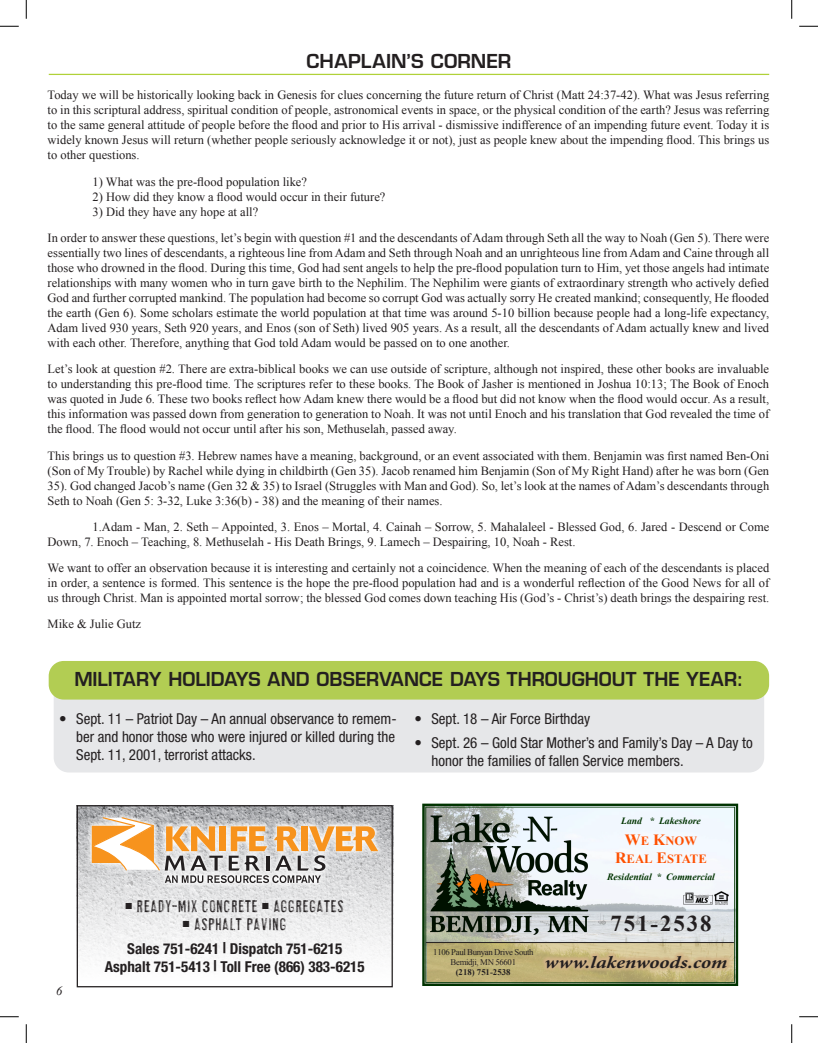
<style>
.page{position:relative;width:818px;height:1043px;background:#fff}
.page>*{position:absolute;margin:0;border:0;box-sizing:border-box;transform-origin:0 0}
.t1{font:700 22.62px "Times New Roman";letter-spacing:.085em;color:#231f20}
.t2{font:600 18.75px "Eurostile";color:#231f20}
.t3{font:italic 700 17.25px "Minion Pro";color:#231f20;scale:1.17 1}
.Military_Holidays{font:condensed 15px/18px "Helvetica Neue LT Pro";color:#231f20;text-align:justify}
.t4{font:700 condensed 15px/18px "Helvetica Neue LT Pro";color:#231f20;text-align:center}
.t5{font:15px "AL Highlight";color:#231f20}
.BODY_COPY{font:12.5px/15px "Times New Roman";color:#231f20;text-align:justify}
.t6{font:700 12.5px/18px "Times New Roman";color:#ff5000;text-align:center}
.t7{font:italic 12.5px "Times New Roman";color:#231f20}
.t8{font:italic 700 9.62px "Times New Roman";color:#030}
.t9{font:8.62px/10.1px "Times New Roman";letter-spacing:-.04em;color:#231f20;text-align:center}
.s1{font-size:15.62px}
.s2{font-weight:700}
</style>
<div class="page">
<hr style="left:49px;top:74px;width:720px;height:1px;background:#b0d138">
<img style="left:79px;top:807px;width:312px;height:156px">
<div style="left:77px;top:805px;width:316px;height:182px;border:1px solid #231f20"></div>
<svg style="left:85px;top:810px;width:299px;height:79px;background:#c4c5c7"></svg>
<svg style="left:92px;top:817px;width:286px;height:66px;background:#d6bea4"></svg>
<svg style="left:422px;top:803px;width:316px;height:183px;fill:#eff5fb"></svg>
<div style="left:426px;top:942px;width:307px;height:40px;background:#c90;opacity:.31"></div>
<hr style="left:426px;top:942px;width:307px;height:1px;background:#231f20">
<img style="left:430px;top:814px;width:158px;height:120px">
<img style="left:682px;top:891px;width:31px;height:15px">
<img style="left:714px;top:891px;width:14px;height:13px">
<svg style="left:540px;top:951px;width:191px;height:21px;background:#cfb887"></svg>
<div style="left:54px;top:669px;width:710px;height:103px;background:#e6e7e9;border-radius:15px"></div>
<div style="left:49px;top:661px;width:720px;height:38px;background:#b2cd53;border-radius:15px"></div>
<svg style="left:0;top:25px;width:19px;height:2px"></svg>
<svg style="left:799px;top:25px;width:19px;height:2px"></svg>
<svg style="left:0;top:1016px;width:19px;height:1px"></svg>
<svg style="left:799px;top:1016px;width:19px;height:1px"></svg>
<svg style="left:25px;top:0;width:2px;height:19px"></svg>
<svg style="left:25px;top:1024px;width:2px;height:18px"></svg>
<svg style="left:791px;top:0;width:1px;height:19px"></svg>
<svg style="left:791px;top:1024px;width:1px;height:18px"></svg>
<p class="t2" style="left:306px;top:49px;width:206px">CHAPLAIN’S CORNER</p>
<p class="BODY_COPY" style="left:48px;top:87px;width:723px">Today we will be historically looking back in Genesis for clues concerning the future return of Christ (Matt 24:37-42). What was Jesus referring to in this scriptural address, spiritual condition of people, astronomical events in space, or the physical condition of the earth? Jesus was referring to the same general attitude of people before the flood and prior to His arrival - dismissive indifference of an impending future event. Today it is widely known Jesus will return (whether people seriously acknowledge it or not), just as people knew about the impending flood. This brings us to other questions.</p>
<p class="BODY_COPY" style="left:93px;top:174px;width:216px">1) What was the pre-flood population like?</p>
<p class="BODY_COPY" style="left:93px;top:189px;width:294px">2) How did they know a flood would occur in their future?</p>
<p class="BODY_COPY" style="left:93px;top:204px;width:167px">3) Did they have any hope at all?</p>
<p class="BODY_COPY" style="left:48px;top:230px;width:723px">In order to answer these questions, let’s begin with question #1 and the descendants of Adam through Seth all the way to Noah (Gen 5). There were essentially two lines of descendants, a righteous line from Adam and Seth through Noah and an unrighteous line from Adam and Caine through all those who drowned in the flood. During this time, God had sent angels to help the pre-flood population turn to Him, yet those angels had intimate relationships with many women who in turn gave birth to the Nephilim. The Nephilim were giants of extraordinary strength who actively defied God and further corrupted mankind. The population had become so corrupt God was actually sorry He created mankind; consequently, He flooded the earth (Gen 6). Some scholars estimate the world population at that time was around 5-10 billion because people had a long-life expectancy, Adam lived 930 years, Seth 920 years, and Enos (son of Seth) lived 905 years. As a result, all the descendants of Adam actually knew and lived with each other. Therefore, anything that God told Adam would be passed on to one another.</p>
<p class="BODY_COPY" style="left:48px;top:361px;width:723px">Let’s look at question #2. There are extra-biblical books we can use outside of scripture, although not inspired, these other books are invaluable to understanding this pre-flood time. The scriptures refer to these books. The Book of Jasher is mentioned in Joshua 10:13; The Book of Enoch was quoted in Jude 6. These two books reflect how Adam knew there would be a flood but did not know when the flood would occur. As a result, this information was passed down from generation to generation to Noah. It was not until Enoch and his translation that God revealed the time of the flood. The flood would not occur until after his son, Methuselah, passed away.</p>
<p class="BODY_COPY" style="left:48px;top:447px;width:723px">This brings us to question #3. Hebrew names have a meaning, background, or an event associated with them. Benjamin was first named Ben-Oni (Son of My Trouble) by Rachel while dying in childbirth (Gen 35). Jacob renamed him Benjamin (Son of My Right Hand) after he was born (Gen 35). God changed Jacob’s name (Gen 32 &amp; 35) to Israel (Struggles with Man and God). So, let’s look at the names of Adam’s descendants through Seth to Noah (Gen 5: 3-32, Luke 3:36(b) - 38) and the meaning of their names.</p>
<p class="BODY_COPY" style="left:48px;top:519px;width:723px;text-indent:45px">1.Adam - Man, 2. Seth – Appointed, 3. Enos – Mortal, 4. Cainah – Sorrow, 5. Mahalaleel - Blessed God, 6. Jared - Descend or Come<br>Down, 7. Enoch – Teaching, 8. Methuselah - His Death Brings, 9. Lamech – Despairing, 10, Noah - Rest.</p>
<p class="BODY_COPY" style="left:48px;top:560px;width:723px">We want to offer an observation because it is interesting and certainly not a coincidence. When the meaning of each of the descendants is placed in order, a sentence is formed. This sentence is the hope the pre-flood population had and is a wonderful reflection of the Good News for all of us through Christ. Man is appointed mortal sorrow; the blessed God comes down teaching His (God’s - Christ’s) death brings the despairing rest.</p>
<p class="BODY_COPY" style="left:48px;top:616px;width:95px">Mike &amp; Julie Gutz</p>
<p class="t2" style="left:74px;top:667px;width:670px">MILITARY HOLIDAYS AND OBSERVANCE DAYS THROUGHOUT THE YEAR:</p>
<p class="Military_Holidays" style="left:76px;top:710px;width:322px;text-indent:-17px">• Sept. 11 – Patriot Day – An annual observance to remem&shy;ber and honor those who were injured or killed during the Sept. 11, 2001, terrorist attacks.</p>
<p class="Military_Holidays" style="left:414px;top:710px;width:177px">• Sept. 18 – Air Force Birthday</p>
<p class="Military_Holidays" style="left:431px;top:733px;width:323px;text-indent:-17px">• Sept. 26 – Gold Star Mother’s and Family’s Day – A Day to honor the families of fallen Service members.</p>
<p class="t7" style="left:56px;top:982px;width:8px">6</p>
<p class="t5" style="left:125px;top:896px;width:220px">■ READY-MIX CONCRETE ■ AGGREGATES</p>
<p class="t5" style="left:183px;top:915px;width:105px">■ ASPHALT PAVING</p>
<p class="t4" style="left:105px;top:939px;width:261px">Sales 751-6241 | Dispatch 751-6215<br>Asphalt 751-5413 | Toll Free (866) 383-6215</p>
<p class="t8" style="left:621px;top:814px;width:81px">Land * Lakeshore</p>
<p class="t6" style="left:615px;top:831px;width:93px"><span class="s1">W</span>E <span class="s1">K</span>NOW<br><span class="s1">R</span>EAL <span class="s1">E</span>STATE</p>
<p class="t8" style="left:607px;top:869px;width:109px">Residential * Commercial</p>
<p class="t9" style="left:433px;top:946px;width:102px">1106 Paul Bunyan Drive South<br>Bemidji, MN 56601<br><span class="s2">(218) 751-2538</span></p>
<p class="t1" style="left:610px;top:908px;width:103px">751-2538</p>
<p class="t3" style="left:544px;top:950px;width:160px">www.lakenwoods.com</p>
</div>
